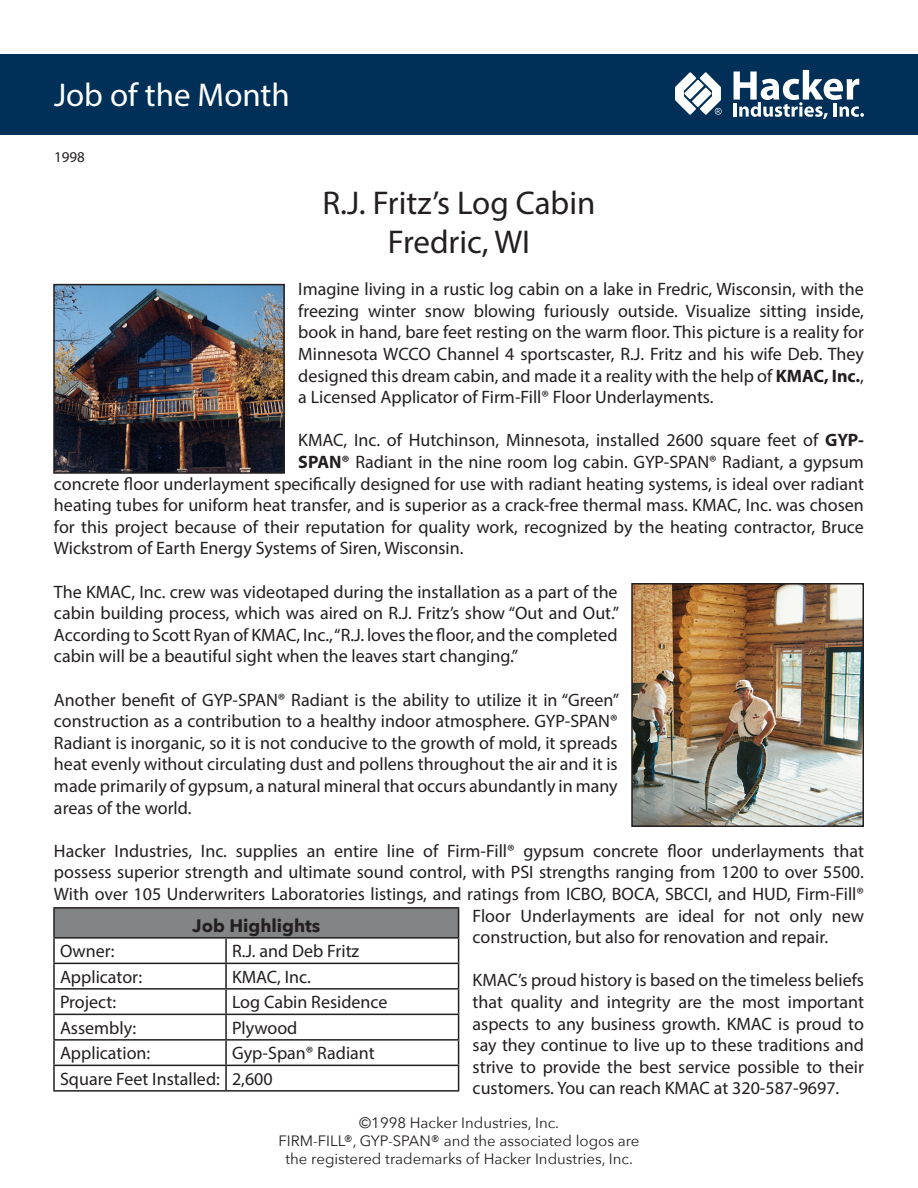
<style>
.page{position:relative;width:918px;height:1188px;background:#fff}
.page>*{position:absolute;margin:0;border:0;box-sizing:border-box;transform-origin:0 0}
.t1{font:33px "Myriad Pro";color:#231f20}
.t2{font:33px "Myriad Pro";color:#fff}
.t3{font:18px/21.6px "Myriad Pro";color:#231f20;text-align:justify}
.t4{font:700 18px "Avenir Next";color:#231f20}
.t5{font:15px/18px "Avenir Next";color:#231f20;text-align:center}
.t6{font:15px "Myriad Pro";color:#231f20}
.s1{font-weight:700}
</style>
<div class="page">
<div style="left:1px;top:55px;width:916px;height:79px;background:#003057"></div>
<div style="left:0;top:54px;width:918px;height:81px;border:2px solid #003057"></div>
<svg style="left:675px;top:72px;width:47px;height:43px"></svg>
<svg style="left:734px;top:70px;width:130px;height:49px"></svg>
<div style="left:54px;top:908px;width:405px;height:30px;background:#838485"></div>
<hr style="left:53px;top:907px;width:173px;height:2px;background:#231f20">
<hr style="left:53px;top:909px;width:2px;height:28px;background:#231f20">
<hr style="left:226px;top:907px;width:233px;height:2px;background:#231f20">
<hr style="left:53px;top:937px;width:173px;height:2px;background:#231f20">
<hr style="left:53px;top:939px;width:2px;height:24px;background:#231f20">
<hr style="left:226px;top:937px;width:233px;height:2px;background:#231f20">
<hr style="left:225px;top:939px;width:2px;height:24px;background:#231f20">
<hr style="left:53px;top:963px;width:173px;height:1px;background:#231f20">
<hr style="left:53px;top:964px;width:2px;height:24px;background:#231f20">
<hr style="left:226px;top:963px;width:233px;height:1px;background:#231f20">
<hr style="left:225px;top:964px;width:2px;height:24px;background:#231f20">
<hr style="left:53px;top:988px;width:173px;height:2px;background:#231f20">
<hr style="left:53px;top:990px;width:2px;height:24px;background:#231f20">
<hr style="left:226px;top:988px;width:233px;height:2px;background:#231f20">
<hr style="left:225px;top:990px;width:2px;height:24px;background:#231f20">
<hr style="left:53px;top:1014px;width:173px;height:1px;background:#231f20">
<hr style="left:53px;top:1015px;width:2px;height:24px;background:#231f20">
<hr style="left:226px;top:1014px;width:233px;height:1px;background:#231f20">
<hr style="left:225px;top:1015px;width:2px;height:24px;background:#231f20">
<hr style="left:53px;top:1039px;width:173px;height:2px;background:#231f20">
<hr style="left:53px;top:1041px;width:2px;height:24px;background:#231f20">
<hr style="left:226px;top:1039px;width:233px;height:2px;background:#231f20">
<hr style="left:225px;top:1041px;width:2px;height:24px;background:#231f20">
<hr style="left:53px;top:1065px;width:173px;height:1px;background:#231f20">
<hr style="left:53px;top:1066px;width:2px;height:24px;background:#231f20">
<hr style="left:226px;top:1065px;width:233px;height:1px;background:#231f20">
<hr style="left:225px;top:1066px;width:2px;height:24px;background:#231f20">
<svg style="left:458px;top:909px;width:1px;height:181px"></svg>
<hr style="left:53px;top:1090px;width:173px;height:2px;background:#231f20">
<hr style="left:226px;top:1090px;width:233px;height:2px;background:#231f20">
<img style="left:56px;top:287px;width:226px;height:184px">
<div style="left:53px;top:284px;width:232px;height:190px;border:2px solid #231f20"></div>
<img style="left:634px;top:586px;width:227px;height:238px">
<div style="left:631px;top:583px;width:233px;height:244px;border:2px solid #231f20"></div>
<p class="t2" style="left:54px;top:75px;width:237px">Job of the Month</p>
<p class="t6" style="left:54px;top:148px;width:32px">1998</p>
<p class="t1" style="left:323px;top:182px;width:274px">R.J. Fritz’s Log Cabin</p>
<p class="t1" style="left:388px;top:222px;width:144px">Fredric, WI</p>
<p class="t3" style="left:298px;top:278px;width:567px">Imagine living in a rustic log cabin on a lake in Fredric, Wisconsin, with the freezing winter snow blowing furiously outside. Visualize sitting inside, book in hand, bare feet resting on the warm floor. This picture is a reality for Minnesota WCCO Channel 4 sportscaster, R.J. Fritz and his wife Deb. They designed this dream cabin, and made it a reality with the help of <span class="s1">KMAC, Inc.</span>, a Licensed Applicator of Firm-Fill® Floor Underlayments.</p>
<p class="t3" style="left:298px;top:429px;width:567px">KMAC, Inc. of Hutchinson, Minnesota, installed 2600 square feet of <span class="s1">GYP-</span></p>
<p class="t3" style="left:298px;top:451px;width:567px"><span class="s1">SPAN®</span> Radiant in the nine room log cabin. GYP-SPAN® Radiant, a gypsum</p>
<p class="t3" style="left:54px;top:473px;width:811px">concrete floor underlayment specifically designed for use with radiant heating systems, is ideal over radiant</p>
<p class="t3" style="left:54px;top:494px;width:811px">heating tubes for uniform heat transfer, and is superior as a crack-free thermal mass. KMAC, Inc. was chosen</p>
<p class="t3" style="left:54px;top:516px;width:811px">for this project because of their reputation for quality work, recognized by the heating contractor, Bruce</p>
<p class="t3" style="left:54px;top:537px;width:411px">Wickstrom of Earth Energy Systems of Siren, Wisconsin.</p>
<p class="t3" style="left:54px;top:581px;width:567px">The KMAC, Inc. crew was videotaped during the installation as a part of the cabin building process, which was aired on R.J. Fritz’s show “Out and Out.” According to Scott Ryan of KMAC, Inc., “R.J. loves the floor, and the completed cabin will be a beautiful sight when the leaves start changing.”</p>
<p class="t3" style="left:54px;top:689px;width:567px">Another benefit of GYP-SPAN® Radiant is the ability to utilize it in “Green” construction as a contribution to a healthy indoor atmosphere. GYP-SPAN® Radiant is inorganic, so it is not conducive to the growth of mold, it spreads heat evenly without circulating dust and pollens throughout the air and it is made primarily of gypsum, a natural mineral that occurs abundantly in many areas of the world.</p>
<p class="t3" style="left:54px;top:840px;width:812px">Hacker Industries, Inc. supplies an entire line of Firm-Fill® gypsum concrete floor underlayments that</p>
<p class="t3" style="left:54px;top:861px;width:811px">possess superior strength and ultimate sound control, with PSI strengths ranging from 1200 to over 5500.</p>
<p class="t3" style="left:54px;top:883px;width:812px">With over 105 Underwriters Laboratories listings, and ratings from ICBO, BOCA, SBCCI, and HUD, Firm-Fill®</p>
<p class="t3" style="left:473px;top:905px;width:393px">Floor Underlayments are ideal for not only new</p>
<p class="t3" style="left:473px;top:926px;width:357px">construction, but also for renovation and repair.</p>
<p class="t3" style="left:473px;top:969px;width:393px">KMAC’s proud history is based on the timeless beliefs that quality and integrity are the most important aspects to any business growth. KMAC is proud to say they continue to live up to these traditions and strive to provide the best service possible to their customers. You can reach KMAC at 320-587-9697.</p>
<p class="t5" style="left:278px;top:1114px;width:363px">©1998 Hacker Industries, Inc.<br>FIRM-FILL®, GYP-SPAN® and the associated logos are the registered trademarks of Hacker Industries, Inc.</p>
<p class="t4" style="left:192px;top:910px;width:130px">Job Highlights</p>
<p class="t3" style="left:60px;top:940px;width:56px">Owner:</p>
<p class="t3" style="left:232px;top:940px;width:129px">R.J. and Deb Fritz</p>
<p class="t3" style="left:60px;top:966px;width:84px">Applicator:</p>
<p class="t3" style="left:232px;top:966px;width:80px">KMAC, Inc.</p>
<p class="t3" style="left:60px;top:991px;width:58px">Project:</p>
<p class="t3" style="left:232px;top:991px;width:157px">Log Cabin Residence</p>
<p class="t3" style="left:60px;top:1017px;width:78px">Assembly:</p>
<p class="t3" style="left:232px;top:1017px;width:67px">Plywood</p>
<p class="t3" style="left:60px;top:1042px;width:92px">Application:</p>
<p class="t3" style="left:232px;top:1042px;width:144px">Gyp-Span® Radiant</p>
<p class="t3" style="left:60px;top:1068px;width:161px">Square Feet Installed:</p>
<p class="t3" style="left:232px;top:1068px;width:42px">2,600</p>
</div>
